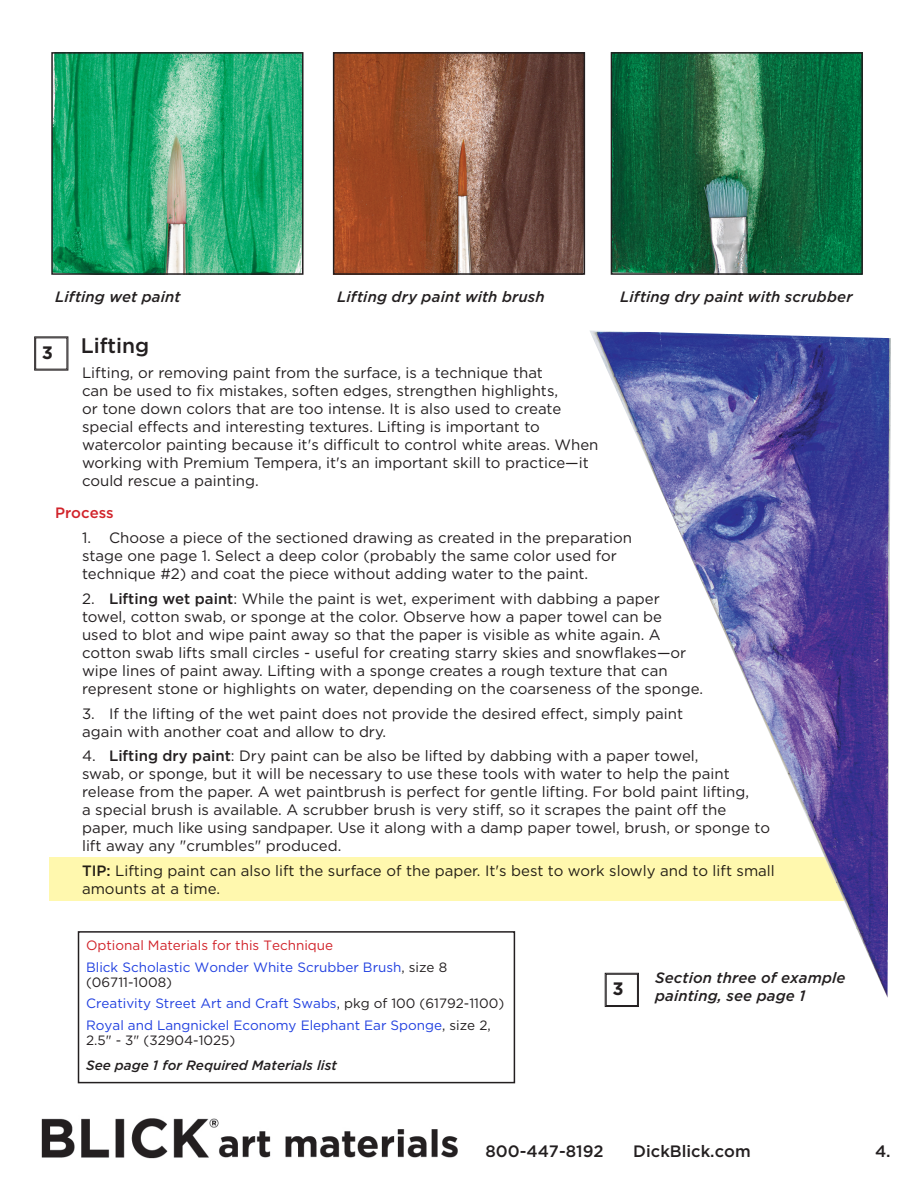
<style>
.page{position:relative;width:918px;height:1188px;background:#fff}
.page>*{position:absolute;margin:0;border:0;box-sizing:border-box;transform-origin:0 0}
.Process_Steps{font:500 21px "Gotham";color:#231f20}
.t1{font:700 18px "Gotham";color:#231f20}
.Materials_Heading{font:500 16.5px "Gotham";color:#231f20}
.Process_Steps-2{font:15px/18px "Gotham";color:#231f20}
.Step_instructions{font:italic 500 15px/18px "Gotham";letter-spacing:.005em;color:#231f20}
.Process_Steps-3{font:500 15px "Gotham";color:#d1232a}
.Materials_list{font:13.5px/15px "Gotham";color:#2140e0}
.Materials_Heading-2{font:13.5px "Gotham";color:#d1232a}
.Materials_list-2{font:italic 500 13.5px "Gotham";color:#231f20}
.s1{font-weight:500}
.s2{color:#231f20}
</style>
<div class="page">
<img style="left:41px;top:1118px;width:417px;height:41px">
<img style="left:54px;top:55px;width:247px;height:217px">
<div style="left:51px;top:52px;width:253px;height:223px;border:2px solid #231f20"></div>
<img style="left:336px;top:55px;width:246px;height:217px">
<div style="left:333px;top:52px;width:252px;height:223px;border:2px solid #231f20"></div>
<img style="left:614px;top:55px;width:246px;height:217px">
<div style="left:611px;top:52px;width:252px;height:223px;border:2px solid #231f20"></div>
<div style="left:49px;top:857px;width:813px;height:44px;background:#fff8ae"></div>
<img style="left:590px;top:330px;width:301px;height:668px">
<svg style="left:34px;top:336px;width:34px;height:35px"></svg>
<svg style="left:605px;top:973px;width:34px;height:34px"></svg>
<div style="left:606px;top:974px;width:32px;height:32px;border:1px solid #231f20"></div>
<div style="left:78px;top:931px;width:437px;height:152px;border:2px solid #231f20"></div>
<p class="Step_instructions" style="left:55px;top:288px;width:127px">Lifting wet paint</p>
<p class="Step_instructions" style="left:337px;top:288px;width:209px">Lifting dry paint with brush</p>
<p class="Step_instructions" style="left:620px;top:288px;width:234px">Lifting dry paint with scrubber</p>
<p class="Process_Steps" style="left:81px;top:332px;width:70px">Lifting</p>
<p class="Process_Steps-2" style="left:82px;top:364px;width:518px">Lifting, or removing paint from the surface, is a technique that<br>can be used to fix mistakes, soften edges, strengthen highlights,<br>or tone down colors that are too intense. It is also used to create special effects and interesting textures. Lifting is important to watercolor painting because it's difficult to control white areas. When working with Premium Tempera, it's an important skill to practice—it could rescue a painting.</p>
<p class="Process_Steps-3" style="left:55px;top:503px;width:60px">Process</p>
<p class="Process_Steps-2" style="left:82px;top:529px;width:551px">1. Choose a piece of the sectioned drawing as created in the preparation stage one page 1. Select a deep color (probably the same color used for technique #2) and coat the piece without adding water to the paint.</p>
<p class="Process_Steps-2" style="left:82px;top:589px;width:623px">2. <span class="s1">Lifting wet paint</span>: While the paint is wet, experiment with dabbing a paper towel, cotton swab, or sponge at the color. Observe how a paper towel can be<br>used to blot and wipe paint away so that the paper is visible as white again. A cotton swab lifts small circles - useful for creating starry skies and snowflakes—or wipe lines of paint away. Lifting with a sponge creates a rough texture that can represent stone or highlights on water, depending on the coarseness of the sponge.</p>
<p class="Process_Steps-2" style="left:82px;top:704px;width:603px">3. If the lifting of the wet paint does not provide the desired effect, simply paint again with another coat and allow to dry.</p>
<p class="Process_Steps-2" style="left:82px;top:747px;width:689px">4. <span class="s1">Lifting dry paint</span>: Dry paint can be also be lifted by dabbing with a paper towel,<br>swab, or sponge, but it will be necessary to use these tools with water to help the paint release from the paper. A wet paintbrush is perfect for gentle lifting. For bold paint lifting,<br>a special brush is available. A scrubber brush is very stiff, so it scrapes the paint off the paper, much like using sandpaper. Use it along with a damp paper towel, brush, or sponge to lift away any "crumbles" produced.</p>
<p class="Process_Steps-2" style="left:82px;top:862px;width:694px"><span class="s1">TIP:</span> Lifting paint can also lift the surface of the paper. It's best to work slowly and to lift small amounts at a time.</p>
<p class="t1" style="left:42px;top:340px;width:13px">3</p>
<p class="Materials_Heading-2" style="left:86px;top:936px;width:249px">Optional Materials for this Technique</p>
<p class="Materials_list" style="left:86px;top:959px;width:363px">Blick Scholastic Wonder White Scrubber Brush<span class="s2">, size 8 (06711-1008)</span></p>
<p class="Materials_list" style="left:86px;top:996px;width:420px">Creativity Street Art and Craft Swabs<span class="s2">, pkg of 100 (61792-1100)</span></p>
<p class="Materials_list" style="left:86px;top:1018px;width:406px">Royal and Langnickel Economy Elephant Ear Sponge<span class="s2">, size 2,<br>2.5" - 3" (32904-1025)</span></p>
<p class="Materials_list-2" style="left:86px;top:1056px;width:252px">See page 1 for Required Materials list</p>
<p class="t1" style="left:613px;top:977px;width:13px">3</p>
<p class="Step_instructions" style="left:655px;top:968px;width:192px">Section three of example painting, see page 1</p>
<p class="Materials_Heading" style="left:485px;top:1140px;width:120px">800-447-8192</p>
<p class="Materials_Heading" style="left:633px;top:1140px;width:119px">DickBlick.com</p>
<p class="Materials_Heading" style="left:875px;top:1140px;width:17px">4.</p>
</div>
